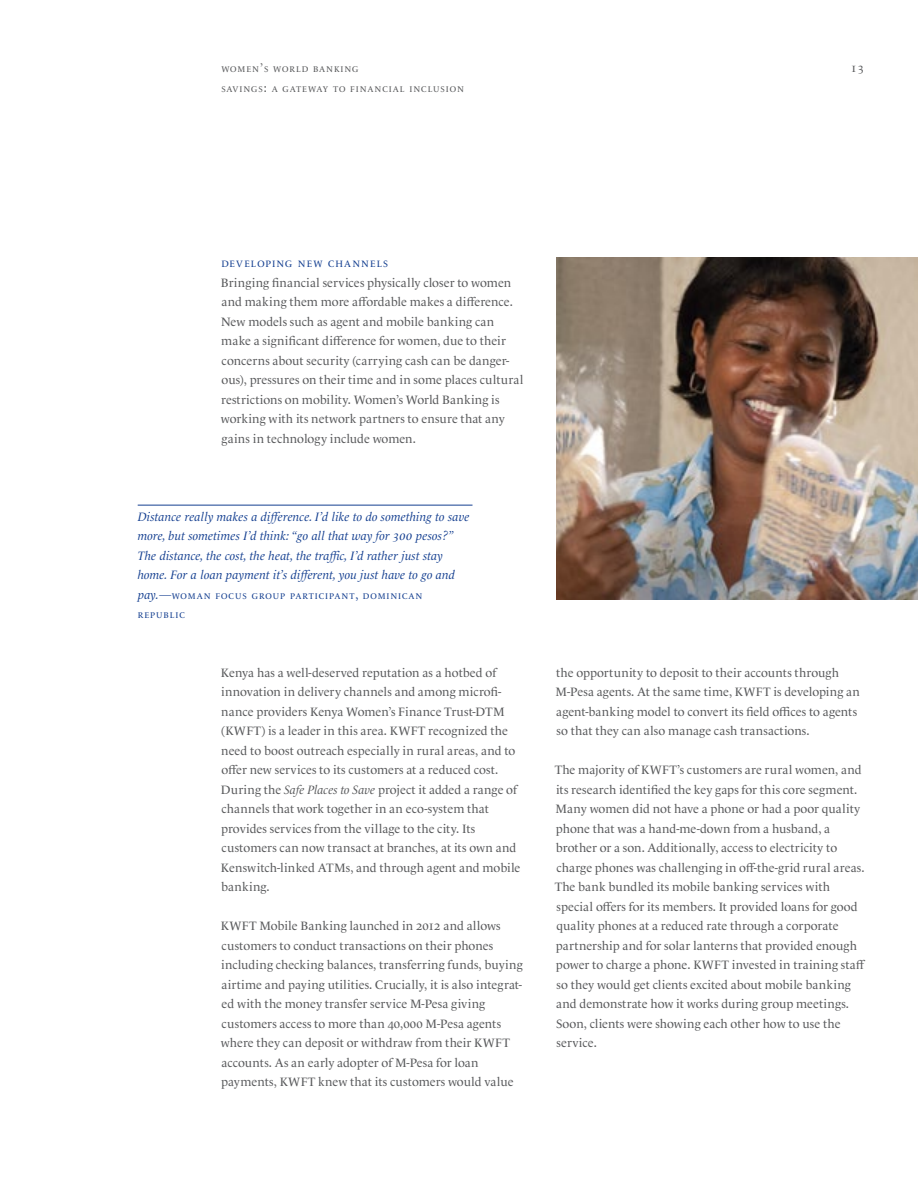
<style>
.page{position:relative;width:918px;height:1188px;background:#fff}
.page>*{position:absolute;margin:0;border:0;box-sizing:border-box;transform-origin:0 0}
.t1{font:12.3px/19.5px "Le Monde Livre Std";letter-spacing:.005em;color:#58595b}
.t2{font:italic 12.3px/19.5px "Le Monde Livre Std";letter-spacing:.01em;color:#143f90}
.t3{font:12px "Le Monde Livre Std";color:#58595b}
.t4{font:9.45px "Le Monde Livre Std";letter-spacing:.11em;color:#143f90}
.t5{font:8.4px "Le Monde Livre Std";letter-spacing:.105em;color:#58595b}
.t6{font:8.4px "Le Monde Livre Std";letter-spacing:.105em;color:#143f90}
.s1{font-size:12px}
.s2{font-style:italic;font-size:12.3px}
.s3{font-style:italic}
</style>
<div class="page">
<img style="left:556px;top:257px;width:362px;height:343px">
<hr style="left:138px;top:505px;width:334px;height:1px;background:#143f90">
<p class="t5" style="left:221px;top:64px;width:139px">WOMEN<span class="s1">’</span>S WORLD BANKING</p>
<p class="t3" style="left:851px;top:61px;width:15px">13</p>
<p class="t5" style="left:221px;top:84px;width:244px">SAVINGS<span class="s1">:</span> A GATEWAY TO FINANCIAL INCLUSION</p>
<p class="t4" style="left:221px;top:258px;width:168px">DEVELOPING NEW CHANNELS</p>
<p class="t1" style="left:221px;top:272px;width:304px">Bringing financial services physically closer to women and making them more affordable makes a difference.<br>New models such as agent and mobile banking can make a significant difference for women, due to their concerns about security (carrying cash can be danger&shy;ous), pressures on their time and in some places cultural restrictions on mobility. Women’s World Banking is working with its network partners to ensure that any gains in technology include women.</p>
<p class="t2" style="left:138px;top:506px;width:333px">Distance really makes a difference. I’d like to do something to save more, but sometimes I’d think: “go all that way for 300 pesos?” The distance, the cost, the heat, the traffic, I’d rather just stay home. For a loan payment it’s different, you just have to go and</p>
<p class="t6" style="left:138px;top:591px;width:286px"><span class="s2">pay.—</span>WOMAN FOCUS GROUP PARTICIPANT<span class="s1">,</span> DOMINICAN</p>
<p class="t6" style="left:138px;top:610px;width:49px">REPUBLIC</p>
<p class="t1" style="left:221px;top:662px;width:301px">Kenya has a well-deserved reputation as a hotbed of innovation in delivery channels and among microfi&shy;nance providers Kenya Women’s Finance Trust-DTM (KWFT) is a leader in this area. KWFT recognized the need to boost outreach especially in rural areas, and to offer new services to its customers at a reduced cost.<br>During the <span class="s3">Safe Places to Save</span> project it added a range of channels that work together in an eco-system that provides services from the village to the city. Its customers can now transact at branches, at its own and Kenswitch-linked ATMs, and through agent and mobile banking.</p>
<p class="t1" style="left:221px;top:916px;width:303px">KWFT Mobile Banking launched in 2012 and allows customers to conduct transactions on their phones including checking balances, transferring funds, buying airtime and paying utilities. Crucially, it is also integrat&shy;ed with the money transfer service M-Pesa giving customers access to more than 40,000 M-Pesa agents where they can deposit or withdraw from their KWFT accounts. As an early adopter of M-Pesa for loan payments, KWFT knew that its customers would value</p>
<p class="t1" style="left:556px;top:663px;width:306px">the opportunity to deposit to their accounts through M-Pesa agents. At the same time, KWFT is developing an agent-banking model to convert its field offices to agents so that they can also manage cash transactions.</p>
<p class="t1" style="left:555px;top:760px;width:312px">The majority of KWFT’s customers are rural women, and its research identified the key gaps for this core segment.<br>Many women did not have a phone or had a poor quality phone that was a hand-me-down from a husband, a brother or a son. Additionally, access to electricity to charge phones was challenging in off-the-grid rural areas.<br>The bank bundled its mobile banking services with special offers for its members. It provided loans for good quality phones at a reduced rate through a corporate partnership and for solar lanterns that provided enough power to charge a phone. KWFT invested in training staff so they would get clients excited about mobile banking and demonstrate how it works during group meetings.<br>Soon, clients were showing each other how to use the service.</p>
</div>
